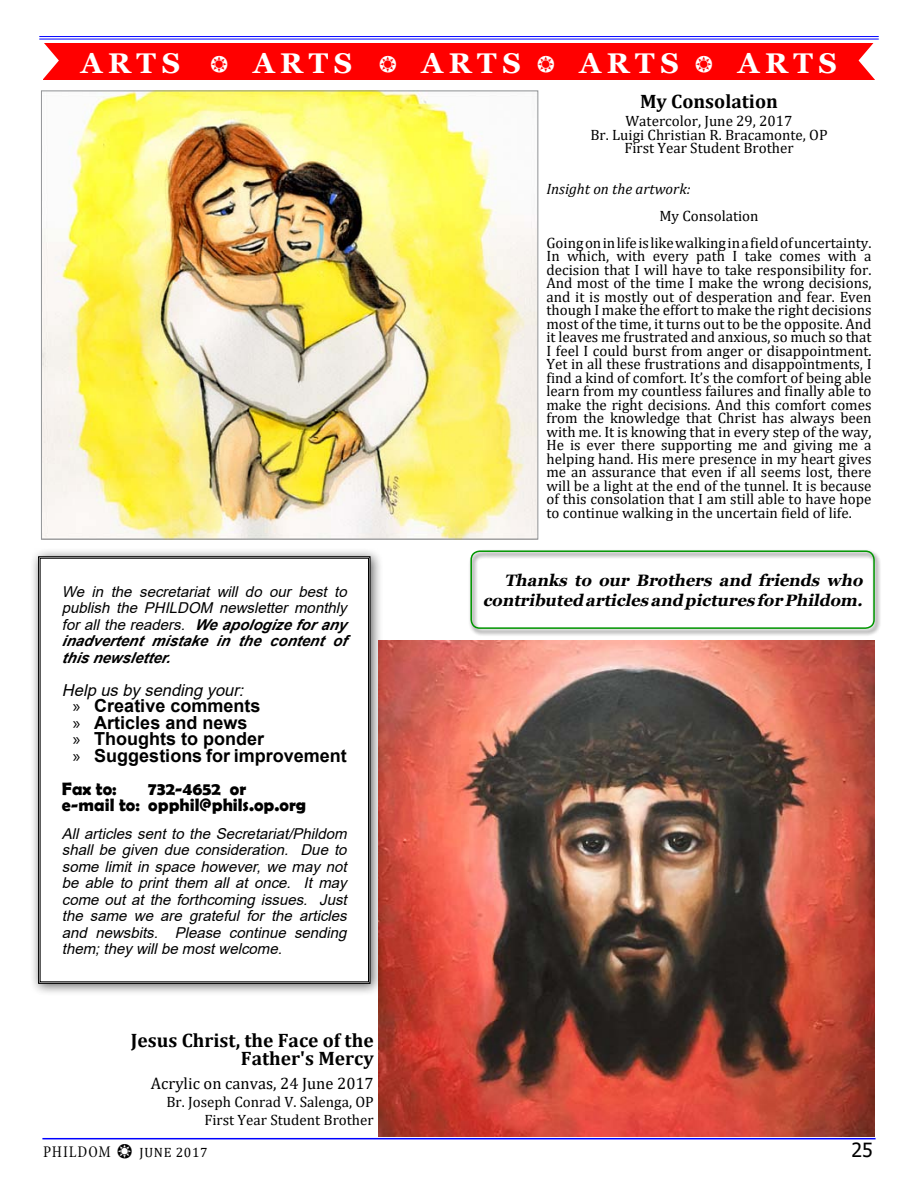
<style>
.page{position:relative;width:918px;height:1188px;background:#fff}
.page>*{position:absolute;margin:0;border:0;box-sizing:border-box;transform-origin:0 0}
.t1{font:700 28.5px "Georgia";letter-spacing:.2em;color:#fff}
.t2{font:700 19.5px/18px "Cambria";color:#000;text-align:right}
.t3{font:19.5px "Tahoma";color:#000}
.t4{font:700 18px/16.5px "Arial";color:#000}
.t5{font:700 18px/16.5px "Berlin Sans FB Demi";color:#000}
.t6{font:italic 700 16.5px/19.8px "Georgia";color:#000;text-align:right}
.t7{font:16.5px "Cambria";color:#000}
.t8{font:italic 16.5px "Arial";color:#000}
.t9{font:condensed 16.5px "Minion";letter-spacing:.05em;color:#000}
.t10{font:15px/13.5px "Cambria";color:#000;text-align:center}
.t11{font:italic 15px/16.5px "Arial";color:#000}
.t12{font:italic 700 15px/16.5px "Arial";color:#000}
.t13{font:italic 15px "Cambria";color:#000}
.t14{font:13.5px "Cambria";color:#000}
.s1{font-family:"Dixieland";font-weight:400;font-size:22.5px}
.s2{font-weight:400}
.s3{font-family:"Myriad Pro";font-weight:400}
.s4{font-family:"Dixieland";font-stretch:normal;font-size:19.5px}
.s5{font-family:"Cambria";font-stretch:normal;font-size:13.5px}
</style>
<div class="page">
<hr style="left:42px;top:1138px;width:834px;height:1px;background:#00f">
<hr style="left:39px;top:36px;width:840px;height:1px;background:#00f">
<hr style="left:39px;top:39px;width:840px;height:1px;background:#00f">
<div style="left:43px;top:43px;width:832px;height:37px;background:#f00"></div>
<svg style="left:43px;top:43px;width:16px;height:36px"></svg>
<svg style="left:859px;top:43px;width:16px;height:37px"></svg>
<img style="left:43px;top:93px;width:493px;height:444px">
<img style="left:378px;top:640px;width:497px;height:497px">
<div style="left:30px;top:548px;width:353px;height:448px;background:#000;opacity:.6"></div>
<svg style="left:38px;top:556px;width:333px;height:428px"></svg>
<div style="left:468px;top:549px;width:413px;height:87px;background:#000;opacity:.8"></div>
<div style="left:470px;top:550px;width:405px;height:79px;border:2px solid #009600;border-radius:9px"></div>
<h1 class="t1" style="left:81px;top:45px;width:758px">ARTS <span class="s1">b</span> ARTS <span class="s1">b</span> ARTS <span class="s1">b</span> ARTS <span class="s1">b</span> ARTS</h1>
<h2 class="t2" style="left:640px;top:92px;width:139px">My Consolation</h2>
<p class="t10" style="left:590px;top:114px;width:239px">Watercolor, June 29, 2017<br>Br. Luigi Christian R. Bracamonte, OP<br>First Year Student Brother</p>
<p class="t13" style="left:546px;top:178px;width:146px">Insight on the artwork:</p>
<p class="t10" style="left:546px;top:202px;width:327px;line-height:27px">My Consolation<br>Going on in life is like walking in a field of uncertainty.</p>
<p class="t10" style="left:546px;top:249px;width:327px;text-align:justify">In which, with every path I take comes with a decision that I will have to take responsibility for.<br>And most of the time I make the wrong decisions, and it is mostly out of desperation and fear. Even though I make the effort to make the right decisions most of the time, it turns out to be the opposite. And it leaves me frustrated and anxious, so much so that I feel I could burst from anger or disappointment.<br>Yet in all these frustrations and disappointments, I find a kind of comfort. It’s the comfort of being able learn from my countless failures and finally able to make the right decisions. And this comfort comes from the knowledge that Christ has always been with me. It is knowing that in every step of the way, He is ever there supporting me and giving me a helping hand. His mere presence in my heart gives me an assurance that even if all seems lost, there will be a light at the end of the tunnel. It is because of this consolation that I am still able to have hope to continue walking in the uncertain field of life.</p>
<p class="t11" style="left:62px;top:583px;width:291px">We in the secretariat will do our best to publish the PHIL</p>
<p class="t12" style="left:62px;top:600px;width:291px;text-indent:115px"><span class="s2">DOM newsletter monthly forallthe readers.</span> We apologize forany inadvertent mistake in the content of this newsletter.</p>
<p class="t8" style="left:62px;top:679px;width:188px">Help usbysending your:</p>
<p class="t4" style="left:73px;top:698px;width:275px"><span class="s3">»</span> Creative comments<br><span class="s3">»</span> Articles and news<br><span class="s3">»</span> Thoughts to ponder<br><span class="s3">»</span> Suggestions for improvement</p>
<p class="t5" style="left:62px;top:780px;width:56px">Fax to:</p>
<p class="t5" style="left:62px;top:780px;width:246px;text-indent:86px">732-4652 or<br>e-mail to: opphil@phils.op.org</p>
<p class="t11" style="left:62px;top:825px;width:291px;text-align:justify">All articles sent to the Secretariat/Phildom shall be given due consideration. Due to some limit in space however, we may not be able to print them all at once. It may come out at the forthcoming issues. Just the same we are grateful for the articles and newsbits. Please continue sending them;theywillbe mostwelcome.</p>
<h2 class="t2" style="left:131px;top:1031px;width:244px">Jesus Christ, the Face of the<br>Father's Mercy</h2>
<p class="t7" style="left:151px;top:1073px;width:224px">Acrylic on canvas, 24 June 2017</p>
<p class="t10" style="left:166px;top:1093px;width:209px;line-height:18px;text-align:right">Br. Joseph Conrad V. Salenga, OP<br>First Year Student Brother</p>
<p class="t6" style="left:483px;top:570px;width:385px">Thanks to our Brothers and friends who contributed articles and pictures for Phildom.</p>
<p class="t9" style="left:43px;top:1143px;width:111px">PHILDOM <span class="s4">b</span> <span class="s5">June</span></p>
<p class="t14" style="left:176px;top:1144px;width:33px">2017</p>
<h2 class="t3" style="left:851px;top:1136px;width:23px">25</h2>
</div>
